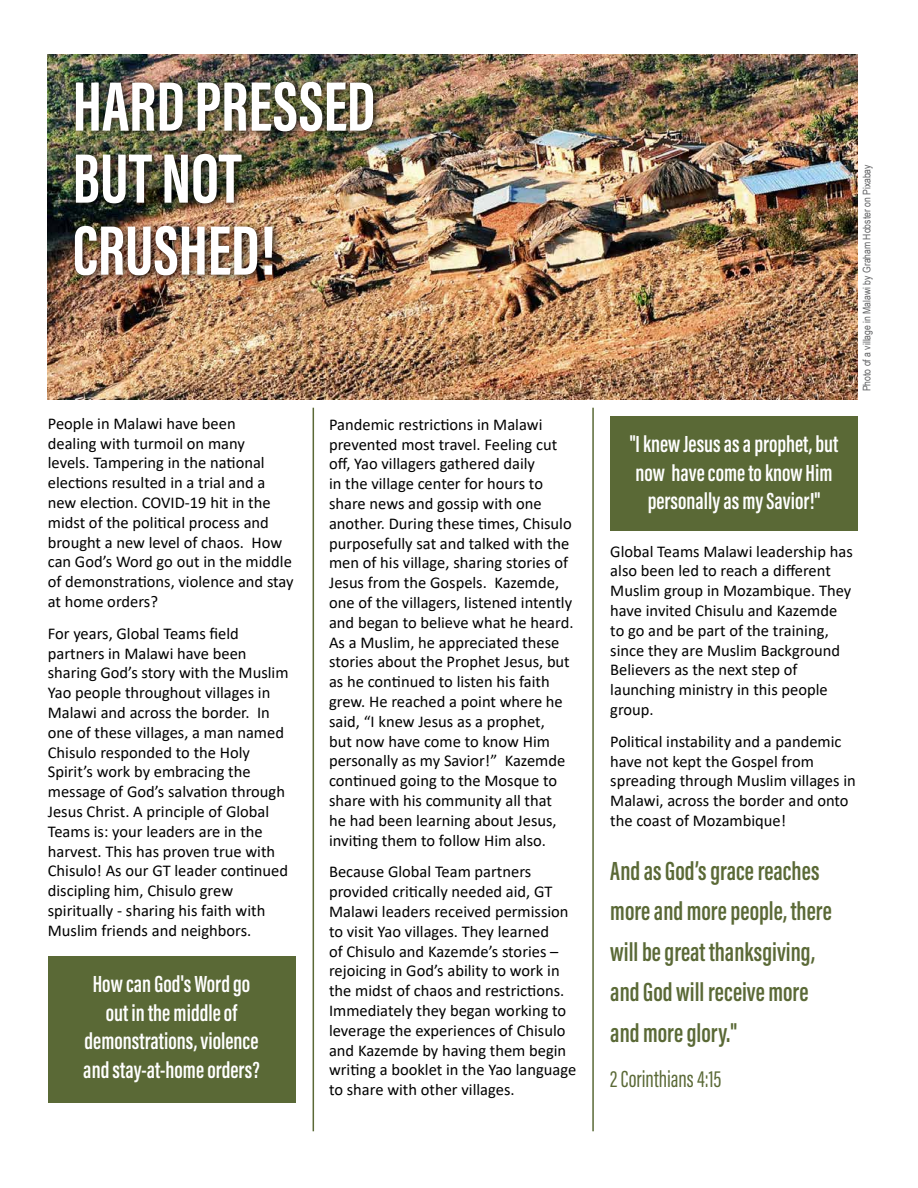
<style>
.page{position:relative;width:918px;height:1188px;background:#fff}
.page>*{position:absolute;margin:0;border:0;box-sizing:border-box;transform-origin:0 0}
.t1{font:700 72px/72px "Acumin Pro Extra Cond";color:#fff}
.t2{font:600 27px/40.5px "Acumin Pro Extra Cond";color:#5a6936}
.t3{font:600 24px/28.8px "Acumin Pro Extra Cond";color:#fff;text-align:center}
.t4{font:24px "Acumin Pro Extra Cond";color:#5a6936}
.t5{font:16.5px/19.8px "Calibri";color:#000}
.t6{font:10.5px "Arial Narrow";color:#5f6062}
</style>
<div class="page">
<img style="left:48px;top:54px;width:810px;height:346px">
<div style="left:69px;top:76px;width:313px;height:208px;background:#000;opacity:.84"></div>
<div style="left:48px;top:956px;width:247px;height:147px;background:#5a6936"></div>
<div style="left:610px;top:416px;width:248px;height:115px;background:#5a6936"></div>
<hr style="left:313px;top:408px;width:1px;height:723px;background:#5a6936">
<hr style="left:592px;top:408px;width:2px;height:723px;background:#5a6936">
<h1 class="t1" style="left:73px;top:70px;width:304px">HARD PRESSED<br>BUT NOT<br>CRUSHED!</h1>
<p class="t5" style="left:48px;top:413px;width:247px">People in Malawi have been<br>dealing with turmoil on many<br>levels. Tampering in the national elections resulted in a trial and a new election. COVID-19 hit in the midst of the political process and brought a new level of chaos. How can God’s Word go out in the middle of demonstrations, violence and stay at home orders?</p>
<p class="t5" style="left:48px;top:623px;width:242px">For years, Global Teams field partners in Malawi have been sharing God’s story with the Muslim<br>Yao people throughout villages in<br>Malawi and across the border. In one of these villages, a man named<br>Chisulo responded to the Holy<br>Spirit’s work by embracing the message of God’s salvation through<br>Jesus Christ. A principle of Global<br>Teams is: your leaders are in the harvest. This has proven true with<br>Chisulo! As our GT leader continued discipling him, Chisulo grew spiritually - sharing his faith with<br>Muslim friends and neighbors.</p>
<h3 class="t3" style="left:83px;top:969px;width:178px">How can God's Word go out in the middle of demonstrations, violence and stay-at-home orders?</h3>
<p class="t5" style="left:329px;top:414px;width:246px">Pandemic restrictions in Malawi prevented most travel. Feeling cut off, Yao villagers gathered daily<br>in the village center for hours to share news and gossip with one another. During these times, Chisulo purposefully sat and talked with the men of his village, sharing stories of Jesus from the Gospels. Kazemde, one of the villagers, listened intently and began to believe what he heard.<br>As a Muslim, he appreciated these stories about the Prophet Jesus, but as he continued to listen his faith grew. He reached a point where he said, “I knew Jesus as a prophet,<br>but now have come to know Him personally as my Savior!” Kazemde continued going to the Mosque to share with his community all that<br>he had been learning about Jesus, inviting them to follow Him also.</p>
<p class="t5" style="left:329px;top:862px;width:249px">Because Global Team partners provided critically needed aid, GT Malawi leaders received permission to visit Yao villages. They learned<br>of Chisulo and Kazemde’s stories – rejoicing in God’s ability to work in the midst of chaos and restrictions.<br>Immediately they began working to leverage the experiences of Chisulo and Kazemde by having them begin writing a booklet in the Yao language to share with other villages.</p>
<p class="t6" style="left:859px;top:391px;width:228px;rotate:-90deg">Photo of a village in Malawi by Graham Hobster on Pixabay</p>
<h3 class="t3" style="left:630px;top:429px;width:210px">"I knew Jesus as a prophet, but now have come to know Him personally as my Savior!"</h3>
<p class="t5" style="left:610px;top:541px;width:244px">Global Teams Malawi leadership has also been led to reach a different<br>Muslim group in Mozambique. They have invited Chisulu and Kazemde to go and be part of the training, since they are Muslim Background<br>Believers as the next step of launching ministry in this people group.</p>
<p class="t5" style="left:610px;top:731px;width:247px">Political instability and a pandemic have not kept the Gospel from spreading through Muslim villages in<br>Malawi, across the border and onto the coast of Mozambique!</p>
<h2 class="t2" style="left:610px;top:850px;width:223px">And as God’s grace reaches more and more people, there will be great thanksgiving, and God will receive more and more glory."</h2>
<h3 class="t4" style="left:610px;top:1064px;width:113px">2 Corinthians 4:15</h3>
</div>
